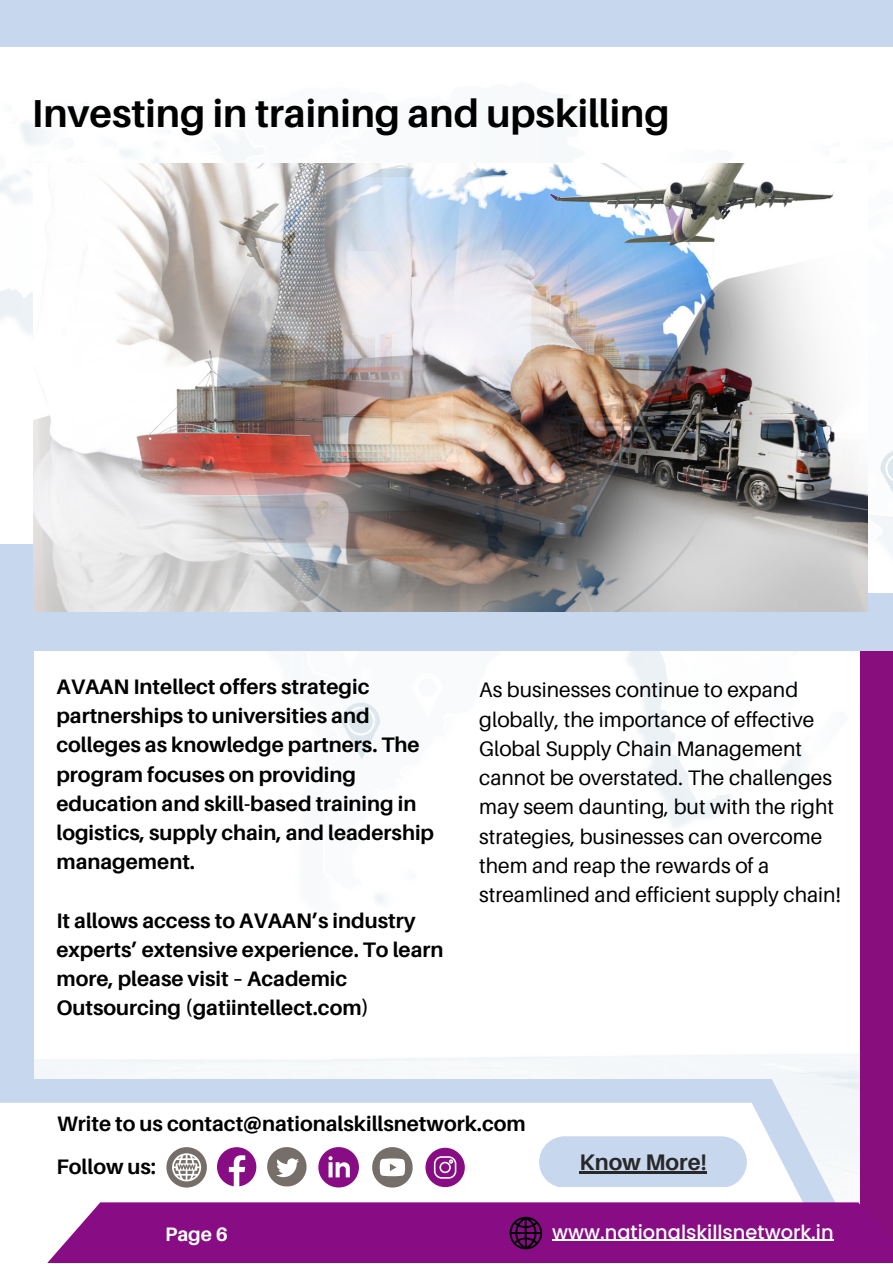
<style>
.page{position:relative;width:893px;height:1264px;background:#fff}
.page>*{position:absolute;margin:0;border:0;box-sizing:border-box;transform-origin:0 0}
.t1{font:700 39px "Aileron";color:#000}
.t2{font:700 22.5px "Aileron";color:#282828}
.t3{font:700 21px/29.2px "Aileron";color:#000}
.t4{font:21px/29.2px "Aileron";color:#000}
.t5{font:700 19.5px "Aileron";color:#fff}
.t6{font:500 19.35px "Poppins";color:#fff}
</style>
<div class="page">
<img style="left:0;top:46px;width:892px;height:1147px">
<div style="left:0;top:545px;width:33px;height:717px;background:#c7d7ed"></div>
<div style="left:0;top:1078px;width:838px;height:184px;background:#c7d7ed"></div>
<div style="left:860px;top:631px;width:32px;height:631px;background:#880e7e"></div>
<div style="left:0;top:593px;width:892px;height:57px;background:#c7d7ed"></div>
<div style="left:0;top:0;width:892px;height:46px;background:#c7d7ed"></div>
<div style="left:0;top:1102px;width:818px;height:160px;background:#fff"></div>
<div style="left:33px;top:1202px;width:859px;height:60px;background:#880d85"></div>
<svg style="left:509px;top:1216px;width:33px;height:33px"></svg>
<hr style="left:552px;top:1239px;width:281px;height:1px;background:#fff">
<svg style="left:217px;top:1147px;width:39px;height:39px"></svg>
<svg style="left:267px;top:1147px;width:39px;height:39px"></svg>
<svg style="left:318px;top:1147px;width:41px;height:40px"></svg>
<svg style="left:372px;top:1147px;width:40px;height:40px"></svg>
<svg style="left:425px;top:1147px;width:40px;height:40px"></svg>
<svg style="left:166px;top:1147px;width:41px;height:40px"></svg>
<svg style="left:539px;top:1136px;width:207px;height:50px;background:#c7d6eb"></svg>
<img style="left:33px;top:163px;width:834px;height:449px">
<hr style="left:579px;top:1170px;width:127px;height:3px;background:#282828">
<h1 class="t1" style="left:32px;top:89px;width:639px">Investing in training and upskilling</h1>
<p class="t3" style="left:56px;top:671px;width:379px">AVAAN Intellect offers strategic partnerships to universities and colleges as knowledge partners. The program focuses on providing education and skill-based training in logistics, supply chain, and leadership management.</p>
<p class="t3" style="left:56px;top:905px;width:388px">It allows access to AVAAN’s industry experts’ extensive experience. To learn more, please visit – Academic Outsourcing (gatiintellect.com)</p>
<p class="t4" style="left:479px;top:675px;width:363px">As businesses continue to expand globally, the importance of effective Global Supply Chain Management cannot be overstated. The challenges may seem daunting, but with the right strategies, businesses can overcome them and reap the rewards of a streamlined and efficient supply chain!</p>
<p class="t3" style="left:56px;top:1100px;width:470px;line-height:43.8px">Write to us contact@nationalskillsnetwork.com<br>Follow us:</p>
<p class="t5" style="left:165px;top:1221px;width:64px">Page 6</p>
<p class="t2" style="left:579px;top:1148px;width:129px">Know More!</p>
<p class="t6" style="left:552px;top:1218px;width:283px">www.nationalskillsnetwork.in</p>
</div>
